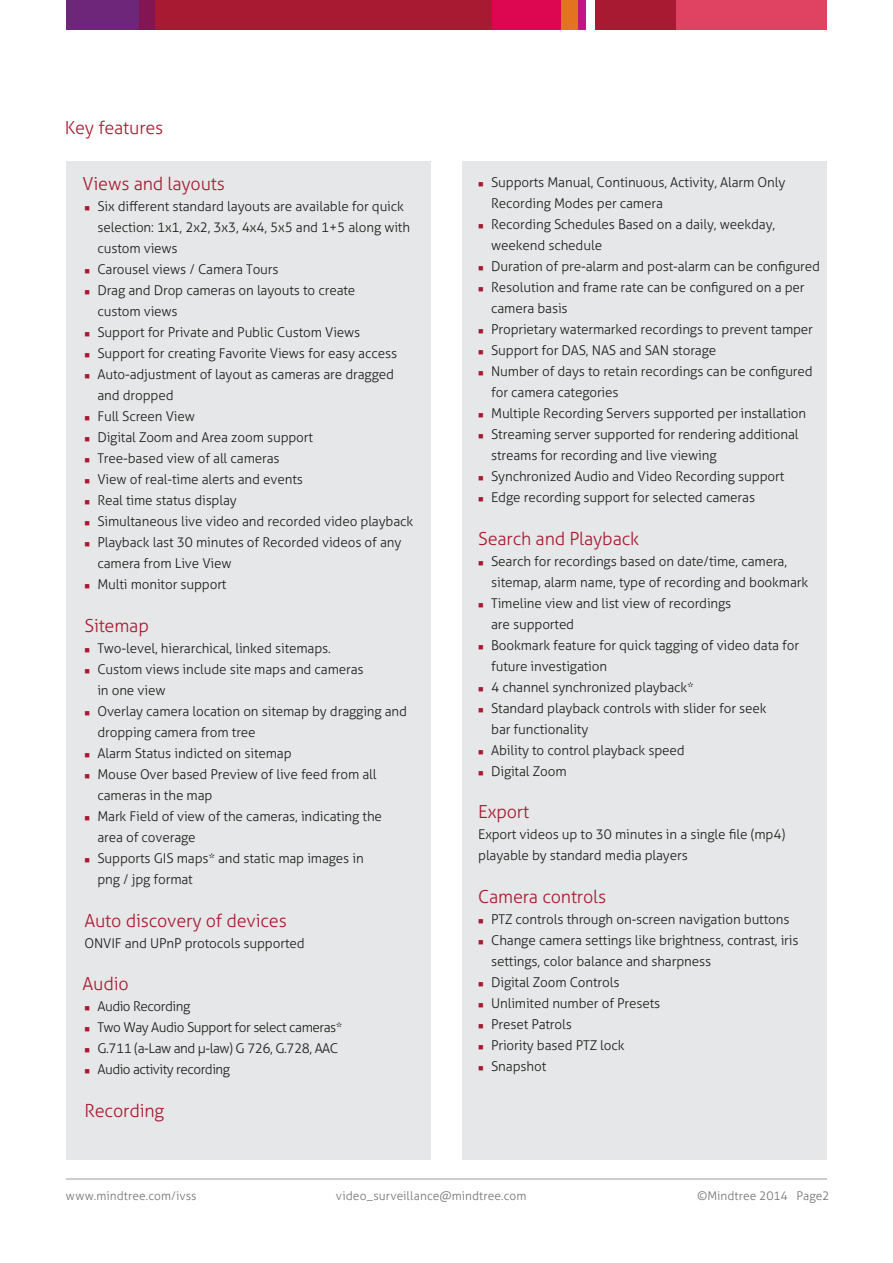
<style>
.page{position:relative;width:893px;height:1263px;background:#fff}
.page>*{position:absolute;margin:0;border:0;box-sizing:border-box;transform-origin:0 0}
.t1{font:300 18px "Aller Typo";letter-spacing:-.01em;color:#a81a31}
.t2{font:300 13.5px/21px "Aller Typo";letter-spacing:-.01em;color:#1d1d1b}
.t3{font:300 13.5px "Aller Typo";letter-spacing:-.035em;color:#1d1d1b}
.t4{font:300 12px "Aller Typo";letter-spacing:.005em;color:#747373}
.s1{color:#a81a31}
</style>
<div class="page">
<hr style="left:66px;top:1178px;width:761px;height:1px;background:#9d9d9c">
<div style="left:676px;top:0;width:151px;height:30px;background:#df4361"></div>
<div style="left:576px;top:0;width:10px;height:30px;background:#c21582"></div>
<div style="left:561px;top:0;width:16px;height:30px;background:#e37221"></div>
<div style="left:595px;top:0;width:81px;height:30px;background:#a81a31"></div>
<div style="left:155px;top:0;width:338px;height:30px;background:#a81a31"></div>
<div style="left:493px;top:0;width:68px;height:30px;background:#dc0651"></div>
<div style="left:66px;top:0;width:73px;height:30px;background:#6e267a"></div>
<div style="left:139px;top:0;width:16px;height:30px;background:#831554"></div>
<div style="left:66px;top:161px;width:364px;height:998px;background:#e6e7e8"></div>
<div style="left:462px;top:161px;width:365px;height:998px;background:#e6e7e8"></div>
<h1 class="t1" style="left:65px;top:117px;width:100px">Key features</h1>
<h1 class="t1" style="left:83px;top:173px;width:144px">Views and layouts</h1>
<p class="t2" style="left:97px;top:196px;width:314px;text-indent:-13px"><span class="s1">■</span> Six different standard layouts are available for quick selection: 1x1, 2x2, 3x3, 4x4, 5x5 and 1+5 along with custom views</p>
<p class="t2" style="left:84px;top:259px;width:196px"><span class="s1">■</span> Carousel views / Camera Tours</p>
<p class="t2" style="left:97px;top:280px;width:259px;text-indent:-13px"><span class="s1">■</span> Drag and Drop cameras on layouts to create custom views</p>
<p class="t2" style="left:84px;top:322px;width:277px"><span class="s1">■</span> Support for Private and Public Custom Views</p>
<p class="t2" style="left:84px;top:343px;width:314px"><span class="s1">■</span> Support for creating Favorite Views for easy access</p>
<p class="t2" style="left:97px;top:364px;width:298px;text-indent:-13px"><span class="s1">■</span> Auto-adjustment of layout as cameras are dragged and dropped</p>
<p class="t2" style="left:84px;top:406px;width:112px"><span class="s1">■</span> Full Screen View</p>
<p class="t2" style="left:84px;top:427px;width:230px"><span class="s1">■</span> Digital Zoom and Area zoom support</p>
<p class="t2" style="left:84px;top:448px;width:197px"><span class="s1">■</span> Tree-based view of all cameras</p>
<p class="t2" style="left:84px;top:469px;width:220px"><span class="s1">■</span> View of real-time alerts and events</p>
<p class="t2" style="left:84px;top:490px;width:154px"><span class="s1">■</span> Real time status display</p>
<p class="t2" style="left:84px;top:511px;width:330px"><span class="s1">■</span> Simultaneous live video and recorded video playback</p>
<p class="t2" style="left:97px;top:532px;width:305px;text-indent:-13px"><span class="s1">■</span> Playback last 30 minutes of Recorded videos of any camera from Live View</p>
<p class="t2" style="left:84px;top:574px;width:144px"><span class="s1">■</span> Multi monitor support</p>
<h1 class="t1" style="left:84px;top:615px;width:66px">Sitemap</h1>
<p class="t2" style="left:84px;top:638px;width:248px"><span class="s1">■</span> Two-level, hierarchical, linked sitemaps.</p>
<p class="t2" style="left:97px;top:659px;width:268px;text-indent:-13px"><span class="s1">■</span> Custom views include site maps and cameras in one view</p>
<p class="t2" style="left:97px;top:701px;width:311px;text-indent:-13px"><span class="s1">■</span> Overlay camera location on sitemap by dragging and dropping camera from tree</p>
<p class="t2" style="left:84px;top:743px;width:209px"><span class="s1">■</span> Alarm Status indicted on sitemap</p>
<p class="t2" style="left:97px;top:764px;width:281px;text-indent:-13px"><span class="s1">■</span> Mouse Over based Preview of live feed from all cameras in the map</p>
<p class="t2" style="left:97px;top:806px;width:286px;text-indent:-13px"><span class="s1">■</span> Mark Field of view of the cameras, indicating the area of coverage</p>
<p class="t2" style="left:97px;top:848px;width:268px;text-indent:-13px"><span class="s1">■</span> Supports GIS maps* and static map images in png / jpg format</p>
<h1 class="t1" style="left:84px;top:909px;width:204px">Auto discovery of devices</h1>
<p class="t2" style="left:84px;top:932px;width:222px">ONVIF and UPnP protocols supported</p>
<h1 class="t1" style="left:83px;top:973px;width:48px">Audio</h1>
<p class="t3" style="left:84px;top:998px;width:107px"><span class="s1">■</span> Audio Recording</p>
<p class="t3" style="left:84px;top:1019px;width:259px"><span class="s1">■</span> Two Way Audio Support for select cameras*</p>
<p class="t3" style="left:84px;top:1040px;width:255px"><span class="s1">■</span> G.711 (a-Law and µ-law) G 726, G.728, AAC</p>
<p class="t3" style="left:84px;top:1061px;width:147px"><span class="s1">■</span> Audio activity recording</p>
<h1 class="t1" style="left:84px;top:1099px;width:81px">Recording</h1>
<p class="t2" style="left:491px;top:172px;width:296px;text-indent:-13px"><span class="s1">■</span> Supports Manual, Continuous, Activity, Alarm Only<br>Recording Modes per camera</p>
<p class="t2" style="left:491px;top:214px;width:286px;text-indent:-13px"><span class="s1">■</span> Recording Schedules Based on a daily, weekday, weekend schedule</p>
<p class="t2" style="left:478px;top:256px;width:343px"><span class="s1">■</span> Duration of pre-alarm and post-alarm can be configured</p>
<p class="t2" style="left:491px;top:277px;width:315px;text-indent:-13px"><span class="s1">■</span> Resolution and frame rate can be configured on a per camera basis</p>
<p class="t2" style="left:478px;top:319px;width:336px"><span class="s1">■</span> Proprietary watermarked recordings to prevent tamper</p>
<p class="t2" style="left:478px;top:340px;width:240px"><span class="s1">■</span> Support for DAS, NAS and SAN storage</p>
<p class="t2" style="left:491px;top:361px;width:323px;text-indent:-13px"><span class="s1">■</span> Number of days to retain recordings can be configured for camera categories</p>
<p class="t2" style="left:478px;top:403px;width:330px"><span class="s1">■</span> Multiple Recording Servers supported per installation</p>
<p class="t2" style="left:491px;top:424px;width:309px;text-indent:-13px"><span class="s1">■</span> Streaming server supported for rendering additional streams for recording and live viewing</p>
<p class="t2" style="left:478px;top:466px;width:308px"><span class="s1">■</span> Synchronized Audio and Video Recording support</p>
<p class="t2" style="left:478px;top:487px;width:278px"><span class="s1">■</span> Edge recording support for selected cameras</p>
<h1 class="t1" style="left:478px;top:527px;width:163px">Search and Playback</h1>
<p class="t2" style="left:491px;top:550px;width:319px;text-indent:-13px"><span class="s1">■</span> Search for recordings based on date/time, camera, sitemap, alarm name, type of recording and bookmark</p>
<p class="t2" style="left:491px;top:592px;width:242px;text-indent:-13px"><span class="s1">■</span> Timeline view and list view of recordings are supported</p>
<p class="t2" style="left:491px;top:634px;width:309px;text-indent:-13px"><span class="s1">■</span> Bookmark feature for quick tagging of video data for future investigation</p>
<p class="t2" style="left:478px;top:676px;width:217px"><span class="s1">■</span> 4 channel synchronized playback*</p>
<p class="t2" style="left:491px;top:697px;width:277px;text-indent:-13px"><span class="s1">■</span> Standard playback controls with slider for seek bar functionality</p>
<p class="t2" style="left:478px;top:739px;width:208px"><span class="s1">■</span> Ability to control playback speed</p>
<p class="t2" style="left:478px;top:760px;width:90px"><span class="s1">■</span> Digital Zoom</p>
<h1 class="t1" style="left:478px;top:801px;width:52px">Export</h1>
<p class="t2" style="left:478px;top:824px;width:309px">Export videos up to 30 minutes in a single file (mp4) playable by standard media players</p>
<h1 class="t1" style="left:478px;top:886px;width:130px">Camera controls</h1>
<p class="t2" style="left:478px;top:908px;width:313px"><span class="s1">■</span> PTZ controls through on-screen navigation buttons</p>
<p class="t2" style="left:491px;top:929px;width:309px;text-indent:-13px"><span class="s1">■</span> Change camera settings like brightness, contrast, iris settings, color balance and sharpness</p>
<p class="t2" style="left:478px;top:971px;width:143px"><span class="s1">■</span> Digital Zoom Controls</p>
<p class="t2" style="left:478px;top:992px;width:184px"><span class="s1">■</span> Unlimited number of Presets</p>
<p class="t2" style="left:478px;top:1013px;width:95px"><span class="s1">■</span> Preset Patrols</p>
<p class="t2" style="left:478px;top:1034px;width:148px"><span class="s1">■</span> Priority based PTZ lock</p>
<p class="t2" style="left:478px;top:1055px;width:70px"><span class="s1">■</span> Snapshot</p>
<p class="t4" style="left:66px;top:1188px;width:132px">www.mindtree.com/ivss</p>
<p class="t4" style="left:336px;top:1188px;width:192px">video_surveillance@mindtree.com</p>
<p class="t4" style="left:697px;top:1188px;width:134px">©Mindtree 2014 Page2</p>
</div>
